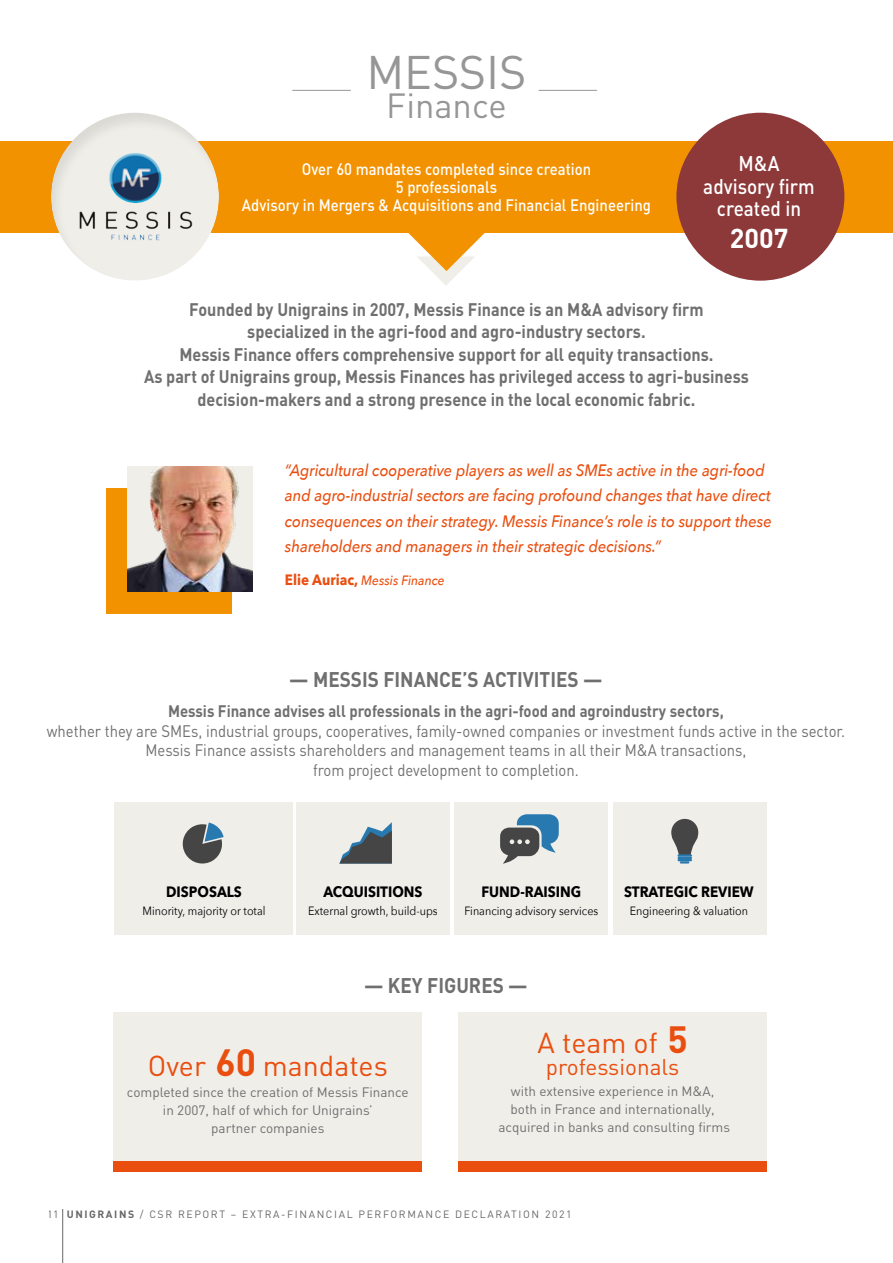
<style>
.page{position:relative;width:893px;height:1263px;background:#fff}
.page>*{position:absolute;margin:0;border:0;box-sizing:border-box;transform-origin:0 0}
.t1{font:46.5px "DIN";color:#979696}
.t2{font:34.5px "DIN";color:#979696}
.t3{font:28.5px "DIN";color:#e94e0f}
.t4{font:700 27px "DIN";color:#fff}
.t5{font:22.5px "DIN";color:#e94e0f}
.t6{font:700 21px "DIN";color:#706f6f;scale:.9 1}
.t7{font:500 21px/22.5px "DIN";color:#fff;text-align:center;scale:.9 1}
.t8{font:700 18px/22.5px "DIN";color:#706f6f;text-align:center;scale:.9 1}
.t9{font:italic 500 16.5px/25.5px "Avenir Next";color:#e94e0f;scale:.9 1}
.t10{font:16.5px/19.5px "DIN";color:#706f6f;text-align:center;scale:.9 1}
.t11{font:500 16.5px/18px "DIN";color:#fff;text-align:center;scale:.9 1}
.t12{font:700 16.5px "DIN";color:#706f6f;scale:.9 1}
.t13{font:700 15px "Avenir Next";color:#000;scale:.9 1}
.t14{font:13.5px/18px "DIN";color:#706f6f;text-align:center}
.t15{font:italic 500 13.5px "Avenir Next";color:#e94e0f;scale:.9 1}
.t16{font:12px "Avenir Next";color:#000;scale:.9 1}
.t17{font:10.5px "DIN";letter-spacing:.15em;color:#000}
.s1{font-weight:700;font-style:normal;font-size:15px}
.s2{font-weight:700;font-size:37.5px}
.s3{font-weight:700}
</style>
<div class="page">
<div style="left:114px;top:802px;width:178px;height:133px;background:#f0eee9"></div>
<div style="left:455px;top:802px;width:153px;height:133px;background:#f0eee9"></div>
<div style="left:613px;top:802px;width:154px;height:133px;background:#f0eee9"></div>
<div style="left:297px;top:802px;width:153px;height:133px;background:#f0eee9"></div>
<div style="left:114px;top:1012px;width:308px;height:149px;background:#f0eee9"></div>
<div style="left:458px;top:1012px;width:309px;height:149px;background:#f0eee9"></div>
<svg style="left:182px;top:822px;width:42px;height:42px"></svg>
<svg style="left:671px;top:819px;width:27px;height:44px"></svg>
<svg style="left:339px;top:822px;width:53px;height:41px"></svg>
<svg style="left:500px;top:814px;width:59px;height:50px"></svg>
<svg style="left:408px;top:233px;width:77px;height:52px"></svg>
<div style="left:0;top:141px;width:893px;height:92px;background:#f39200"></div>
<hr style="left:62px;top:1209px;width:1px;height:54px;background:#000">
<hr style="left:292px;top:90px;width:59px;height:1px;background:#979696">
<hr style="left:539px;top:90px;width:58px;height:1px;background:#979696">
<div style="left:676px;top:113px;width:168px;height:168px;background:#8d393a;border-radius:50%"></div>
<div style="left:50px;top:110px;width:171px;height:171px;background:#000;opacity:.09"></div>
<img style="left:74px;top:136px;width:132px;height:121px">
<div style="left:114px;top:1161px;width:308px;height:11px;background:#e94e0f"></div>
<div style="left:458px;top:1161px;width:309px;height:11px;background:#e94e0f"></div>
<div style="left:106px;top:489px;width:126px;height:125px;background:#f39200"></div>
<img style="left:127px;top:466px;width:126px;height:125px">
<h1 class="t1" style="left:366px;top:43px;width:162px">MESSIS</h1>
<h2 class="t2" style="left:386px;top:84px;width:122px">Finance</h2>
<p class="t11" style="left:242px;top:160px;width:456px">Over 60 mandates completed since creation<br>5 professionals<br>Advisory in Mergers &amp; Acquisitions and Financial Engineering</p>
<p class="t7" style="left:703px;top:152px;width:125px">M&amp;A advisory firm created in</p>
<h3 class="t4" style="left:730px;top:220px;width:60px">2007</h3>
<p class="t8" style="left:144px;top:297px;width:674px">Founded by Unigrains in 2007, Messis Finance is an M&amp;A advisory firm<br>specialized in the agri-food and agro-industry sectors.<br>Messis Finance offers comprehensive support for all equity transactions.<br>As part of Unigrains group, Messis Finances has privileged access to agri-business decision-makers and a strong presence in the local economic fabric.</p>
<p class="t9" style="left:285px;top:457px;width:543px">“Agricultural cooperative players as well as SMEs active in the agri-food and agro-industrial sectors are facing profound changes that have direct consequences on their strategy. Messis Finance’s role is to support these shareholders and managers in their strategic decisions.”</p>
<p class="t15" style="left:285px;top:568px;width:179px"><span class="s1">Elie Auriac,</span> Messis Finance</p>
<p class="t6" style="left:289px;top:666px;width:350px">— MESSIS FINANCE’S ACTIVITIES —</p>
<p class="t12" style="left:168px;top:700px;width:619px">Messis Finance advises all professionals in the agri-food and agroindustry sectors,</p>
<p class="t10" style="left:47px;top:720px;width:888px">whether they are SMEs, industrial groups, cooperatives, family-owned companies or investment funds active in the sector.<br>Messis Finance assists shareholders and management teams in all their M&amp;A transactions,<br>from project development to completion.</p>
<p class="t13" style="left:166px;top:879px;width:86px">DISPOSALS</p>
<p class="t16" style="left:143px;top:900px;width:138px">Minority, majority or total</p>
<p class="t13" style="left:323px;top:879px;width:112px">ACQUISITIONS</p>
<p class="t16" style="left:308px;top:900px;width:145px">External growth, build-ups</p>
<p class="t13" style="left:482px;top:879px;width:112px">FUND-RAISING</p>
<p class="t16" style="left:464px;top:900px;width:150px">Financing advisory services</p>
<p class="t6" style="left:364px;top:972px;width:183px">— KEY FIGURES —</p>
<p class="t13" style="left:624px;top:879px;width:146px">STRATEGIC REVIEW</p>
<p class="t16" style="left:630px;top:900px;width:133px">Engineering &amp; valuation</p>
<h3 class="t3" style="left:148px;top:1048px;width:241px">Over <span class="s2">60</span> mandates</h3>
<p class="t14" style="left:127px;top:1083px;width:283px">completed since the creation of Messis Finance in 2007, half of which for Unigrains’<br>partner companies</p>
<h3 class="t3" style="left:538px;top:1025px;width:152px">A team of <span class="s2">5</span></h3>
<p class="t5" style="left:546px;top:1053px;width:135px">professionals</p>
<p class="t14" style="left:498px;top:1082px;width:233px">with extensive experience in M&amp;A, both in France and internationally, acquired in banks and consulting firms</p>
<p class="t17" style="left:48px;top:1207px;width:525px">11 <span class="s3">UNIGRAINS</span> / CSR REPORT – EXTRA-FINANCIAL PERFORMANCE DECLARATION 2021</p>
</div>
